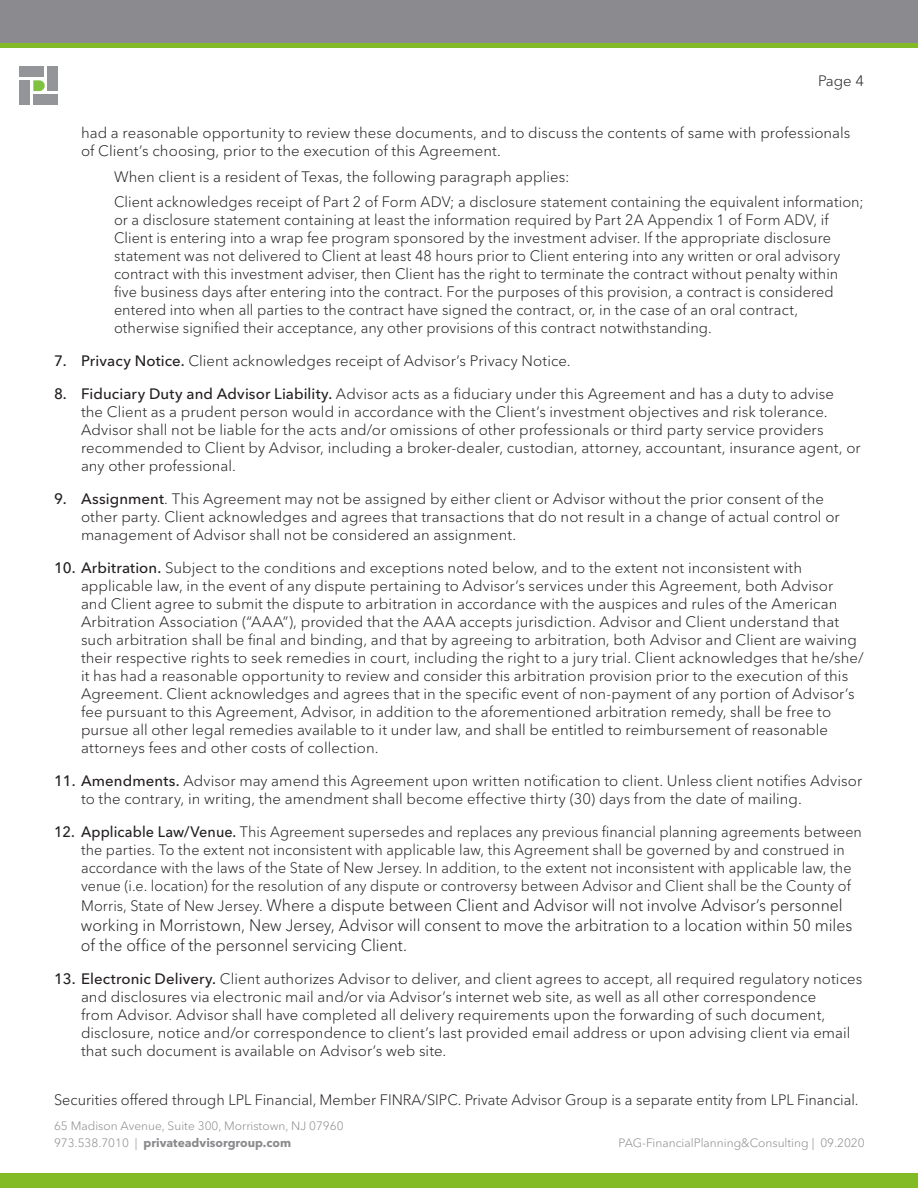
<style>
.page{position:relative;width:918px;height:1188px;background:#fff}
.page>*{position:absolute;margin:0;border:0;box-sizing:border-box;transform-origin:0 0}
.t1{font:300 16.5px/19.8px "Avenir Next LT Pro";color:#231f20;scale:.96 1}
.t2{font:300 15px/18px "Avenir Next LT Pro";letter-spacing:.005em;color:#231f20}
.t3{font:300 15px/18px "Avenir Next LT Pro";letter-spacing:.005em;color:#231f20;scale:.96 1}
.t4{font:300 12px "Avenir Next LT Pro";color:#8a8a8e}
.t5{font:700 12px "Avenir Next LT Pro";color:#8a8a8e}
.s1{font-weight:500}
.s2{font-size:15px}
.s3{font-weight:300}
</style>
<div class="page">
<div style="left:19px;top:80px;width:11px;height:25px;background:#939598"></div>
<div style="left:48px;top:66px;width:10px;height:25px;background:#939598"></div>
<div style="left:19px;top:66px;width:25px;height:11px;background:#939598"></div>
<div style="left:33px;top:95px;width:25px;height:10px;background:#939598"></div>
<svg style="left:33px;top:80px;width:12px;height:11px"></svg>
<div style="left:0;top:0;width:918px;height:44px;background:#8b8b8f"></div>
<div style="left:0;top:43px;width:918px;height:5px;background:#82bb27"></div>
<div style="left:0;top:1173px;width:918px;height:15px;background:#83bb27"></div>
<p class="t2" style="left:818px;top:71px;width:47px">Page 4</p>
<p class="t2" style="left:81px;top:124px;width:771px">had a reasonable opportunity to review these documents, and to discuss the contents of same with professionals of Client’s choosing, prior to the execution of this Agreement.</p>
<p class="t2" style="left:114px;top:167px;width:457px">When client is a resident of Texas, the following paragraph applies:</p>
<p class="t2" style="left:114px;top:193px;width:751px">Client acknowledges receipt of Part 2 of Form ADV; a disclosure statement containing the equivalent information; or a disclosure statement containing at least the information required by Part 2A Appendix 1 of Form ADV, if Client is entering into a wrap fee program sponsored by the investment adviser. If the appropriate disclosure statement was not delivered to Client at least 48 hours prior to Client entering into any written or oral advisory contract with this investment adviser, then Client has the right to terminate the contract without penalty within five business days after entering into the contract. For the purposes of this provision, a contract is considered entered into when all parties to the contract have signed the contract, or, in the case of an oral contract, otherwise signified their acceptance, any other provisions of this contract notwithstanding.</p>
<p class="t2" style="left:54px;top:352px;width:518px"><span class="s1">7. Privacy Notice.</span> Client acknowledges receipt of Advisor’s Privacy Notice.</p>
<p class="t2" style="left:81px;top:385px;width:781px;text-indent:-27px"><span class="s1">8. Fiduciary Duty and Advisor Liability.</span> Advisor acts as a fiduciary under this Agreement and has a duty to advise<br>the Client as a prudent person would in accordance with the Client’s investment objectives and risk tolerance.<br>Advisor shall not be liable for the acts and/or omissions of other professionals or third party service providers recommended to Client by Advisor, including a broker-dealer, custodian, attorney, accountant, insurance agent, or any other professional.</p>
<p class="t2" style="left:81px;top:490px;width:760px;text-indent:-27px"><span class="s1">9. Assignment</span>. This Agreement may not be assigned by either client or Advisor without the prior consent of the other party. Client acknowledges and agrees that transactions that do not result in a change of actual control or management of Advisor shall not be considered an assignment.</p>
<p class="t2" style="left:81px;top:559px;width:784px;text-indent:-27px"><span class="s1">10. Arbitration.</span> Subject to the conditions and exceptions noted below, and to the extent not inconsistent with applicable law, in the event of any dispute pertaining to Advisor’s services under this Agreement, both Advisor<br>and Client agree to submit the dispute to arbitration in accordance with the auspices and rules of the American Arbitration Association (“AAA”), provided that the AAA accepts jurisdiction. Advisor and Client understand that such arbitration shall be final and binding, and that by agreeing to arbitration, both Advisor and Client are waiving their respective rights to seek remedies in court, including the right to a jury trial. Client acknowledges that he/she/ it has had a reasonable opportunity to review and consider this arbitration provision prior to the execution of this Agreement. Client acknowledges and agrees that in the specific event of non-payment of any portion of Advisor’s fee pursuant to this Agreement, Advisor, in addition to the aforementioned arbitration remedy, shall be free to pursue all other legal remedies available to it under law, and shall be entitled to reimbursement of reasonable attorneys fees and other costs of collection.</p>
<p class="t2" style="left:81px;top:772px;width:783px;text-indent:-27px"><span class="s1">11. Amendments.</span> Advisor may amend this Agreement upon written notification to client. Unless client notifies Advisor to the contrary, in writing, the amendment shall become effective thirty (30) days from the date of mailing.</p>
<p class="t3" style="left:81px;top:823px;width:815px;text-indent:-27px"><span class="s1">12. Applicable Law/Venue.</span> This Agreement supersedes and replaces any previous financial planning agreements between the parties. To the extent not inconsistent with applicable law, this Agreement shall be governed by and construed in accordance with the laws of the State of New Jersey. In addition, to the extent not inconsistent with applicable law, the venue (i.e. location) for the resolution of any dispute or controversy between Advisor and Client shall be the County of</p>
<p class="t1" style="left:81px;top:895px;width:805px"><span class="s2">Morris, State of New Jersey.</span> Where a dispute between Client and Advisor will not involve Advisor’s personnel working in Morristown, New Jersey, Advisor will consent to move the arbitration to a location within 50 miles of the office of the personnel servicing Client.</p>
<p class="t2" style="left:81px;top:969px;width:783px;text-indent:-27px"><span class="s1">13. Electronic Delivery.</span> Client authorizes Advisor to deliver, and client agrees to accept, all required regulatory notices and disclosures via electronic mail and/or via Advisor’s internet web site, as well as all other correspondence<br>from Advisor. Advisor shall have completed all delivery requirements upon the forwarding of such document, disclosure, notice and/or correspondence to client’s last provided email address or upon advising client via email that such document is available on Advisor’s web site.</p>
<p class="t2" style="left:54px;top:1091px;width:806px">Securities offered through LPL Financial, Member FINRA/SIPC. Private Advisor Group is a separate entity from LPL Financial.</p>
<p class="t4" style="left:54px;top:1119px;width:291px">65 Madison Avenue, Suite 300, Morristown, NJ 07960</p>
<p class="t5" style="left:54px;top:1135px;width:239px"><span class="s3">973.538.7010 |</span> privateadvisorgroup.com</p>
<p class="t4" style="left:619px;top:1136px;width:248px">PAG-FinancialPlanning&amp;Consulting | 09.2020</p>
</div>
